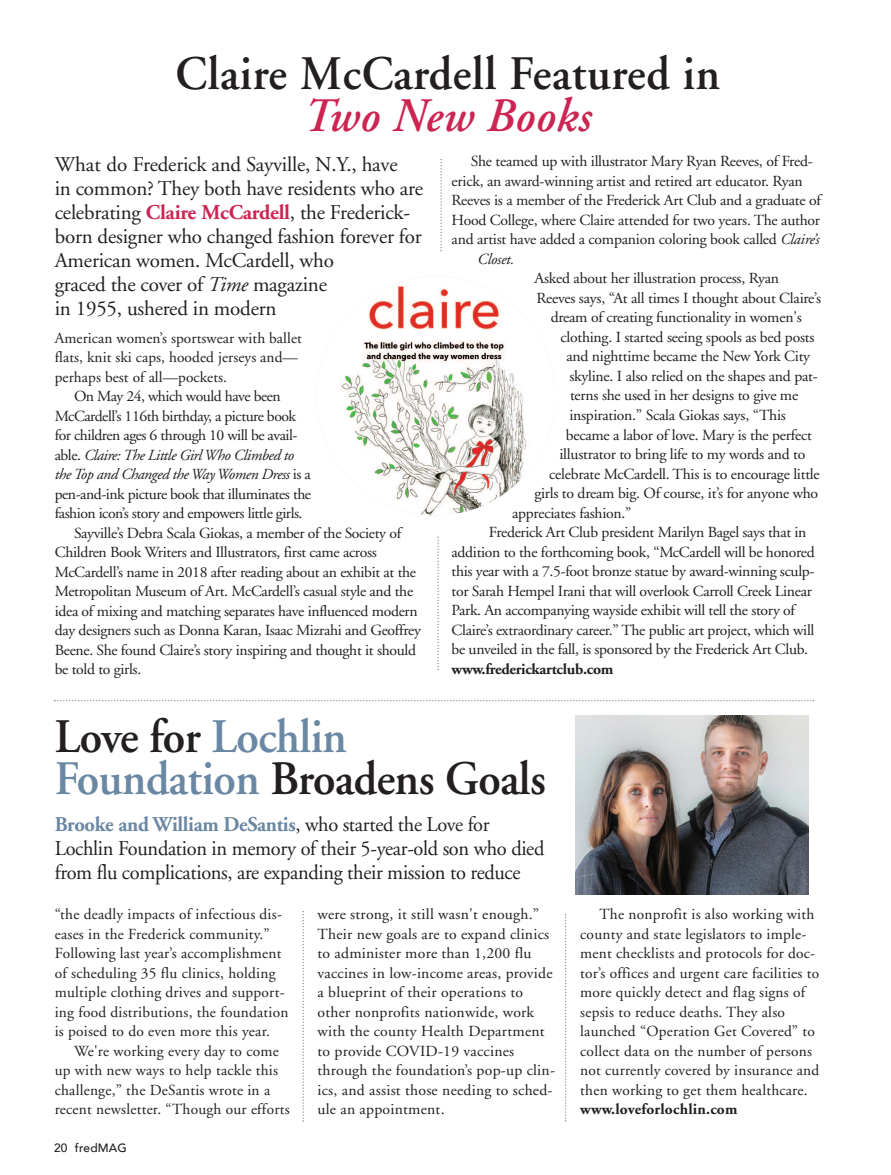
<style>
.page{position:relative;width:891px;height:1175px;background:#fff}
.page>*{position:absolute;margin:0;border:0;box-sizing:border-box;transform-origin:0 0}
.t1{font:600 48px/42px "Adobe Garamond";letter-spacing:-.01em;color:#231f20;scale:.95 1}
.t2{font:600 48px "Adobe Garamond";letter-spacing:.015em;color:#231f20;scale:.95 1}
.t3{font:italic 600 48px "Adobe Garamond";letter-spacing:.015em;color:#cc2552;scale:.95 1}
.t4{font:21px/24px "Adobe Garamond";letter-spacing:-.01em;color:#231f20}
.t5{font:15.3px "Adobe Garamond";letter-spacing:-.015em;color:#231f20}
.t6{font:15.3px/19.5px "Adobe Garamond";letter-spacing:.015em;color:#231f20}
.t7{font:15.3px/19.5px "Adobe Garamond";letter-spacing:.005em;color:#231f20}
.t8{font:italic 15.3px "Adobe Garamond";letter-spacing:-.03em;color:#231f20}
.t9{font:700 15.3px "Adobe Garamond";letter-spacing:-.015em;color:#231f20}
.t10{font:700 15.3px "Adobe Garamond";letter-spacing:.015em;color:#231f20}
.t11{font:500 12px "Avenir";letter-spacing:.015em;color:#231f20}
.s1{font-weight:700;color:#cc2552}
.s2{font-style:italic}
.s3{font-style:normal}
.s4{color:#6a87a3}
.s5{font-weight:700;color:#6a87a3}
</style>
<div class="page">
<img style="left:575px;top:715px;width:234px;height:180px">
<svg style="left:54px;top:700px;width:760px;height:1px"></svg>
<svg style="left:303px;top:911px;width:1px;height:210px"></svg>
<svg style="left:565px;top:914px;width:1px;height:207px"></svg>
<svg style="left:437px;top:536px;width:2px;height:134px"></svg>
<svg style="left:440px;top:159px;width:2px;height:92px"></svg>
<img style="left:316px;top:276px;width:239px;height:239px;border-radius:50%">
<h1 class="t2" style="left:175px;top:54px;width:575px">Claire McCardell Featured in</h1>
<h1 class="t3" style="left:304px;top:96px;width:304px">Two New Books</h1>
<p class="t4" style="left:55px;top:154px;width:370px">What do Frederick and Sayville, N.Y., have<br>in common? They both have residents who are celebrating <span class="s1">Claire McCardell</span>, the Frederick&shy;born designer who changed fashion forever for American women. McCardell, who<br>graced the cover of <span class="s2">Time</span> magazine<br>in 1955, ushered in modern</p>
<p class="t7" style="left:55px;top:329px;width:249px">American women’s sportswear with ballet flats, knit ski caps, hooded jerseys and— perhaps best of all—pockets.</p>
<p class="t5" style="left:74px;top:390px;width:208px">On May 24, which would have been</p>
<p class="t5" style="left:55px;top:410px;width:243px">McCardell’s 116th birthday, a picture book</p>
<p class="t5" style="left:55px;top:429px;width:244px">for children ages 6 through 10 will be avail-</p>
<p class="t8" style="left:55px;top:449px;width:241px"><span class="s3">able.</span> Claire: The Little Girl Who Climbed to</p>
<p class="t8" style="left:55px;top:468px;width:258px">the Top and Changed the Way Women Dress <span class="s3">is a</span></p>
<p class="t5" style="left:55px;top:488px;width:258px">pen-and-ink picture book that illuminates the</p>
<p class="t5" style="left:55px;top:507px;width:249px">fashion icon’s story and empowers little girls.</p>
<p class="t5" style="left:74px;top:527px;width:329px">Sayville’s Debra Scala Giokas, a member of the Society of</p>
<p class="t5" style="left:55px;top:546px;width:324px">Children Book Writers and Illustrators, first came across</p>
<p class="t5" style="left:55px;top:566px;width:363px">McCardell’s name in 2018 after reading about an exhibit at the</p>
<p class="t5" style="left:55px;top:585px;width:360px">Metropolitan Museum of Art. McCardell’s casual style and the</p>
<p class="t5" style="left:55px;top:605px;width:364px">idea of mixing and matching separates have influenced modern</p>
<p class="t5" style="left:55px;top:624px;width:368px">day designers such as Donna Karan, Isaac Mizrahi and Geoffrey</p>
<p class="t5" style="left:55px;top:644px;width:363px">Beene. She found Claire’s story inspiring and thought it should</p>
<p class="t5" style="left:55px;top:663px;width:88px">be told to girls.</p>
<p class="t5" style="left:471px;top:155px;width:344px">She teamed up with illustrator Mary Ryan Reeves, of Fred-</p>
<p class="t5" style="left:452px;top:175px;width:353px">erick, an award-winning artist and retired art educator. Ryan</p>
<p class="t5" style="left:452px;top:194px;width:371px">Reeves is a member of the Frederick Art Club and a graduate of</p>
<p class="t5" style="left:452px;top:214px;width:370px">Hood College, where Claire attended for two years. The author</p>
<p class="t5" style="left:452px;top:233px;width:369px">and artist have added a companion coloring book called <span class="s2">Claire’s</span></p>
<p class="t8" style="left:478px;top:253px;width:38px">Closet.</p>
<p class="t5" style="left:535px;top:272px;width:246px">Asked about her illustration process, Ryan</p>
<p class="t5" style="left:536px;top:292px;width:286px">Reeves says, “At all times I thought about Claire’s</p>
<p class="t5" style="left:551px;top:311px;width:253px">dream of creating functionality in women's</p>
<p class="t5" style="left:560px;top:331px;width:256px">clothing. I started seeing spools as bed posts</p>
<p class="t5" style="left:566px;top:350px;width:245px">and nighttime became the New York City</p>
<p class="t5" style="left:569px;top:370px;width:250px">skyline. I also relied on the shapes and pat-</p>
<p class="t5" style="left:570px;top:389px;width:230px">terns she used in her designs to give me</p>
<p class="t5" style="left:569px;top:409px;width:218px">inspiration.” Scala Giokas says, “This</p>
<p class="t5" style="left:566px;top:428px;width:248px">became a labor of love. Mary is the perfect</p>
<p class="t5" style="left:560px;top:448px;width:247px">illustrator to bring life to my words and to</p>
<p class="t5" style="left:549px;top:467px;width:272px">celebrate McCardell. This is to encourage little</p>
<p class="t5" style="left:534px;top:487px;width:285px">girls to dream big. Of course, it’s for anyone who</p>
<p class="t5" style="left:512px;top:506px;width:121px">appreciates fashion.”</p>
<p class="t5" style="left:489px;top:526px;width:319px">Frederick Art Club president Marilyn Bagel says that in</p>
<p class="t5" style="left:452px;top:545px;width:365px">addition to the forthcoming book, “McCardell will be honored</p>
<p class="t5" style="left:452px;top:565px;width:364px">this year with a 7.5-foot bronze statue by award-winning sculp-</p>
<p class="t5" style="left:452px;top:584px;width:362px">tor Sarah Hempel Irani that will overlook Carroll Creek Linear</p>
<p class="t5" style="left:452px;top:604px;width:345px">Park. An accompanying wayside exhibit will tell the story of</p>
<p class="t5" style="left:452px;top:623px;width:364px">Claire’s extraordinary career.” The public art project, which will</p>
<p class="t5" style="left:452px;top:643px;width:358px">be unveiled in the fall, is sponsored by the Frederick Art Club.</p>
<p class="t9" style="left:452px;top:662px;width:163px">www.frederickartclub.com</p>
<h1 class="t1" style="left:55px;top:719px;width:519px">Love for <span class="s4">Lochlin<br>Foundation</span> Broadens Goals</h1>
<h2 class="t4" style="left:55px;top:814px;width:491px"><span class="s5">Brooke and William DeSantis</span>, who started the Love for<br>Lochlin Foundation in memory of their 5-year-old son who died from flu complications, are expanding their mission to reduce</h2>
<p class="t6" style="left:55px;top:906px;width:235px">“the deadly impacts of infectious dis&shy;eases in the Frederick community.” Following last year’s accomplishment of scheduling 35 flu clinics, holding multiple clothing drives and support&shy;ing food distributions, the foundation is poised to do even more this year.</p>
<p class="t6" style="left:55px;top:1042px;width:236px;text-indent:19px">We're working every day to come up with new ways to help tackle this challenge,” the DeSantis wrote in a recent newsletter. “Though our efforts</p>
<p class="t11" style="left:54px;top:1140px;width:74px">20 fredMAG</p>
<p class="t6" style="left:318px;top:906px;width:239px">were strong, it still wasn't enough.” Their new goals are to expand clinics to administer more than 1,200 flu vaccines in low-income areas, provide a blueprint of their operations to other nonprofits nationwide, work with the county Health Department to provide COVID-19 vaccines through the foundation’s pop-up clin&shy;ics, and assist those needing to sched&shy;ule an appointment.</p>
<p class="t6" style="left:580px;top:906px;width:241px;text-indent:19px">The nonprofit is also working with county and state legislators to imple&shy;ment checklists and protocols for doc&shy;tor’s offices and urgent care facilities to more quickly detect and flag signs of sepsis to reduce deaths. They also launched “Operation Get Covered” to collect data on the number of persons not currently covered by insurance and then working to get them healthcare.</p>
<p class="t10" style="left:580px;top:1103px;width:159px">www.loveforlochlin.com</p>
</div>
